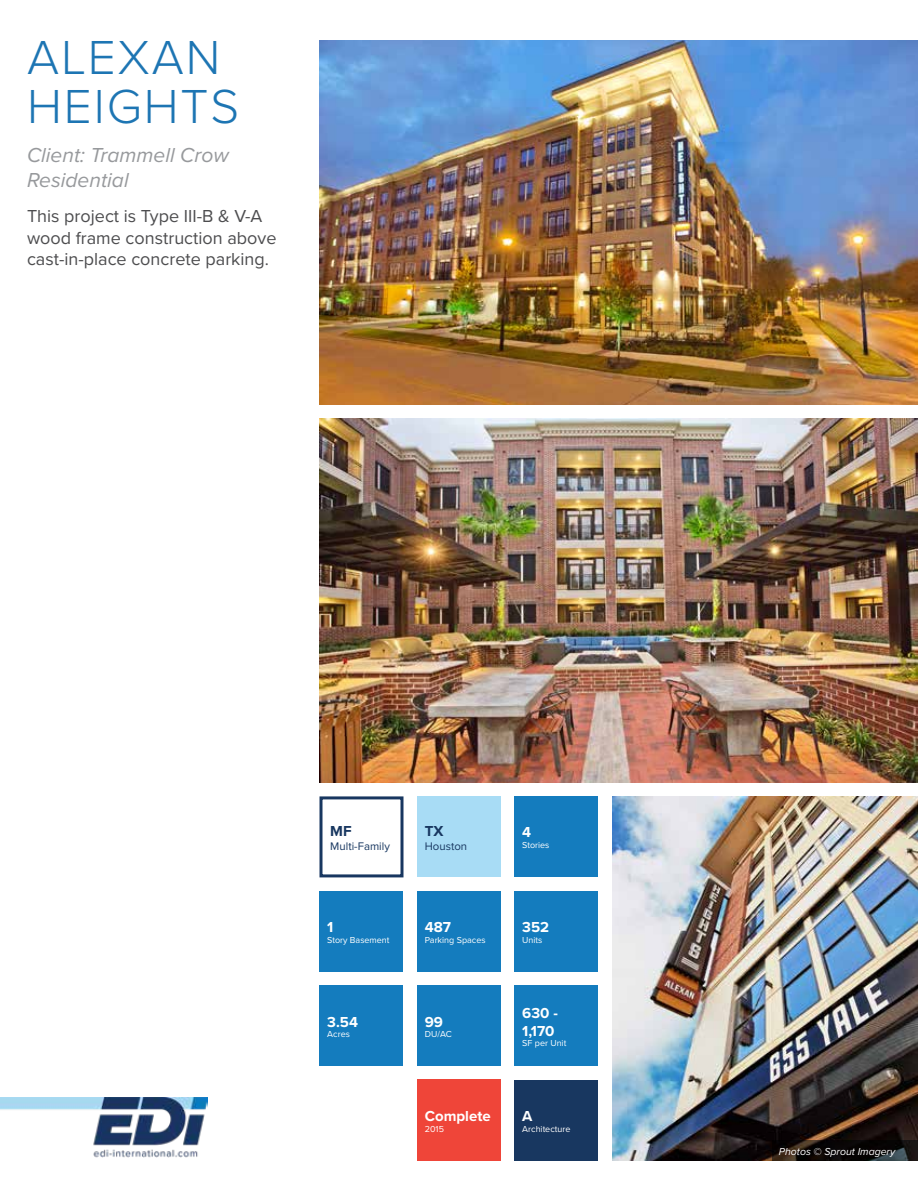
<style>
.page{position:relative;width:918px;height:1188px;background:#fff}
.page>*{position:absolute;margin:0;border:0;box-sizing:border-box;transform-origin:0 0}
.t1{font:300 49.5px/49.5px "Proxima Nova";letter-spacing:.04em;color:#1d75b3}
.t2{font:italic 21px/25.2px "Proxima Nova";color:#97999c}
.t3{font:18px/21.6px "Proxima Nova";color:#4d4d4f}
.t4{font:700 15px/18px "Proxima Nova";color:#fff}
.t5{font:700 15px "Proxima Nova";color:#183760}
.t6{font:11.4px "Proxima Nova";color:#183760}
.t7{font:italic 10.5px "Proxima Nova";color:#fff}
.t8{font:9px "Proxima Nova";color:#fff}
</style>
<div class="page">
<div style="left:320px;top:796px;width:84px;height:81px;border:3px solid #183760"></div>
<div style="left:320px;top:891px;width:84px;height:81px;background:#147cbe"></div>
<div style="left:417px;top:796px;width:84px;height:81px;background:#a8dcf5"></div>
<div style="left:417px;top:891px;width:84px;height:81px;background:#147cbe"></div>
<div style="left:514px;top:796px;width:84px;height:81px;background:#147cbe"></div>
<div style="left:417px;top:1080px;width:84px;height:81px;background:#ef4539"></div>
<div style="left:514px;top:1080px;width:84px;height:81px;background:#183760"></div>
<div style="left:320px;top:986px;width:84px;height:80px;background:#147cbe"></div>
<div style="left:417px;top:986px;width:84px;height:80px;background:#147cbe"></div>
<div style="left:514px;top:986px;width:84px;height:80px;background:#147cbe"></div>
<div style="left:514px;top:891px;width:84px;height:81px;background:#147cbe"></div>
<img style="left:0;top:1097px;width:208px;height:61px">
<img style="left:612px;top:797px;width:306px;height:364px">
<img style="left:320px;top:40px;width:598px;height:365px">
<img style="left:320px;top:418px;width:598px;height:365px">
<svg style="left:772px;top:1140px;width:146px;height:21px;background:#151210"></svg>
<h1 class="t1" style="left:27px;top:30px;width:214px">ALEXAN<br>HEIGHTS</h1>
<p class="t2" style="left:27px;top:141px;width:203px">Client: Trammell Crow<br>Residential</p>
<p class="t3" style="left:27px;top:205px;width:251px">This project is Type III-B &amp; V-A wood frame construction above cast-in-place concrete parking.</p>
<p class="t5" style="left:330px;top:820px;width:23px">MF</p>
<p class="t6" style="left:330px;top:837px;width:61px">Multi-Family</p>
<p class="t5" style="left:425px;top:820px;width:20px">TX</p>
<p class="t6" style="left:425px;top:837px;width:44px">Houston</p>
<p class="t4" style="left:522px;top:823px;width:10px">4</p>
<p class="t8" style="left:522px;top:839px;width:29px">Stories</p>
<p class="t4" style="left:327px;top:918px;width:8px">1</p>
<p class="t8" style="left:327px;top:933px;width:64px">Story Basement</p>
<p class="t4" style="left:425px;top:918px;width:28px">487</p>
<p class="t8" style="left:425px;top:933px;width:62px">Parking Spaces</p>
<p class="t4" style="left:522px;top:918px;width:28px">352</p>
<p class="t8" style="left:522px;top:933px;width:22px">Units</p>
<p class="t4" style="left:327px;top:1012px;width:32px">3.54</p>
<p class="t8" style="left:327px;top:1028px;width:24px">Acres</p>
<p class="t4" style="left:425px;top:1012px;width:20px">99</p>
<p class="t8" style="left:425px;top:1028px;width:28px">DU/AC</p>
<p class="t4" style="left:522px;top:1003px;width:37px">630 -<br>1,170</p>
<p class="t8" style="left:522px;top:1037px;width:46px">SF per Unit</p>
<p class="t4" style="left:425px;top:1107px;width:67px">Complete</p>
<p class="t8" style="left:425px;top:1122px;width:21px">2015</p>
<p class="t4" style="left:522px;top:1107px;width:12px">A</p>
<p class="t8" style="left:522px;top:1122px;width:50px">Architecture</p>
<p class="t7" style="left:779px;top:1144px;width:118px">Photos © Sprout Imagery</p>
</div>
